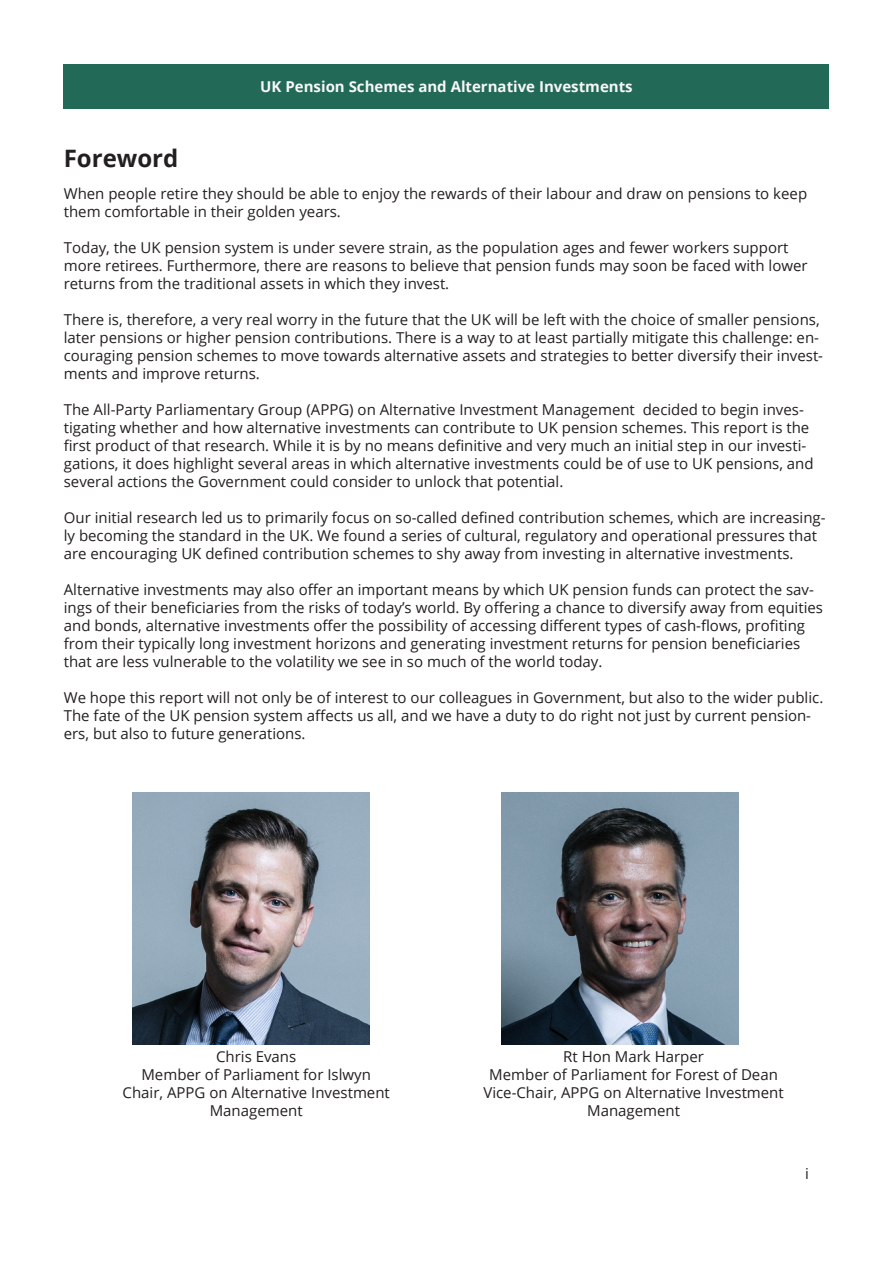
<style>
.page{position:relative;width:893px;height:1263px;background:#fff}
.page>*{position:absolute;margin:0;border:0;box-sizing:border-box;transform-origin:0 0}
.Main_heading{font:700 24px "Open Sans";color:#231f20}
.t1{font:15px/18px "Open Sans";color:#231f20}
.t2{font:700 15px "Open Sans";color:#f7f7f8}
</style>
<div class="page">
<div style="left:64px;top:64px;width:765px;height:44px;background:#236957"></div>
<img style="left:132px;top:793px;width:238px;height:252px">
<img style="left:501px;top:793px;width:238px;height:252px">
<p class="t2" style="left:260px;top:76px;width:374px">UK Pension Schemes and Alternative Investments</p>
<p class="Main_heading" style="left:64px;top:142px;width:116px">Foreword</p>
<p class="t1" style="left:64px;top:184px;width:745px">When people retire they should be able to enjoy the rewards of their labour and draw on pensions to keep them comfortable in their golden years.</p>
<p class="t1" style="left:64px;top:238px;width:745px">Today, the UK pension system is under severe strain, as the population ages and fewer workers support more retirees. Furthermore, there are reasons to believe that pension funds may soon be faced with lower returns from the traditional assets in which they invest.</p>
<p class="t1" style="left:64px;top:310px;width:761px">There is, therefore, a very real worry in the future that the UK will be left with the choice of smaller pensions, later pensions or higher pension contributions. There is a way to at least partially mitigate this challenge: en&shy;couraging pension schemes to move towards alternative assets and strategies to better diversify their invest&shy;ments and improve returns.</p>
<p class="t1" style="left:64px;top:400px;width:751px">The All-Party Parliamentary Group (APPG) on Alternative Investment Management decided to begin inves&shy;tigating whether and how alternative investments can contribute to UK pension schemes. This report is the first product of that research. While it is by no means definitive and very much an initial step in our investi&shy;gations, it does highlight several areas in which alternative investments could be of use to UK pensions, and several actions the Government could consider to unlock that potential.</p>
<p class="t1" style="left:64px;top:508px;width:763px">Our initial research led us to primarily focus on so-called defined contribution schemes, which are increasing&shy;ly becoming the standard in the UK. We found a series of cultural, regulatory and operational pressures that are encouraging UK defined contribution schemes to shy away from investing in alternative investments.</p>
<p class="t1" style="left:64px;top:580px;width:761px">Alternative investments may also offer an important means by which UK pension funds can protect the sav&shy;ings of their beneficiaries from the risks of today’s world. By offering a chance to diversify away from equities and bonds, alternative investments offer the possibility of accessing different types of cash-flows, profiting from their typically long investment horizons and generating investment returns for pension beneficiaries that are less vulnerable to the volatility we see in so much of the world today.</p>
<p class="t1" style="left:64px;top:688px;width:761px">We hope this report will not only be of interest to our colleagues in Government, but also to the wider public.<br>The fate of the UK pension system affects us all, and we have a duty to do right not just by current pension&shy;ers, but also to future generations.</p>
<p class="t1" style="left:216px;top:1047px;width:82px">Chris Evans</p>
<p class="t1" style="left:141px;top:1065px;width:231px">Member of Parliament for Islwyn</p>
<p class="t1" style="left:123px;top:1083px;width:269px">Chair, APPG on Alternative Investment</p>
<p class="t1" style="left:210px;top:1101px;width:94px">Management</p>
<p class="t1" style="left:563px;top:1047px;width:142px">Rt Hon Mark Harper</p>
<p class="t1" style="left:489px;top:1065px;width:290px">Member of Parliament for Forest of Dean</p>
<p class="t1" style="left:483px;top:1083px;width:302px">Vice-Chair, APPG on Alternative Investment</p>
<p class="t1" style="left:587px;top:1101px;width:94px">Management</p>
<p class="t1" style="left:805px;top:1164px;width:5px">i</p>
</div>
